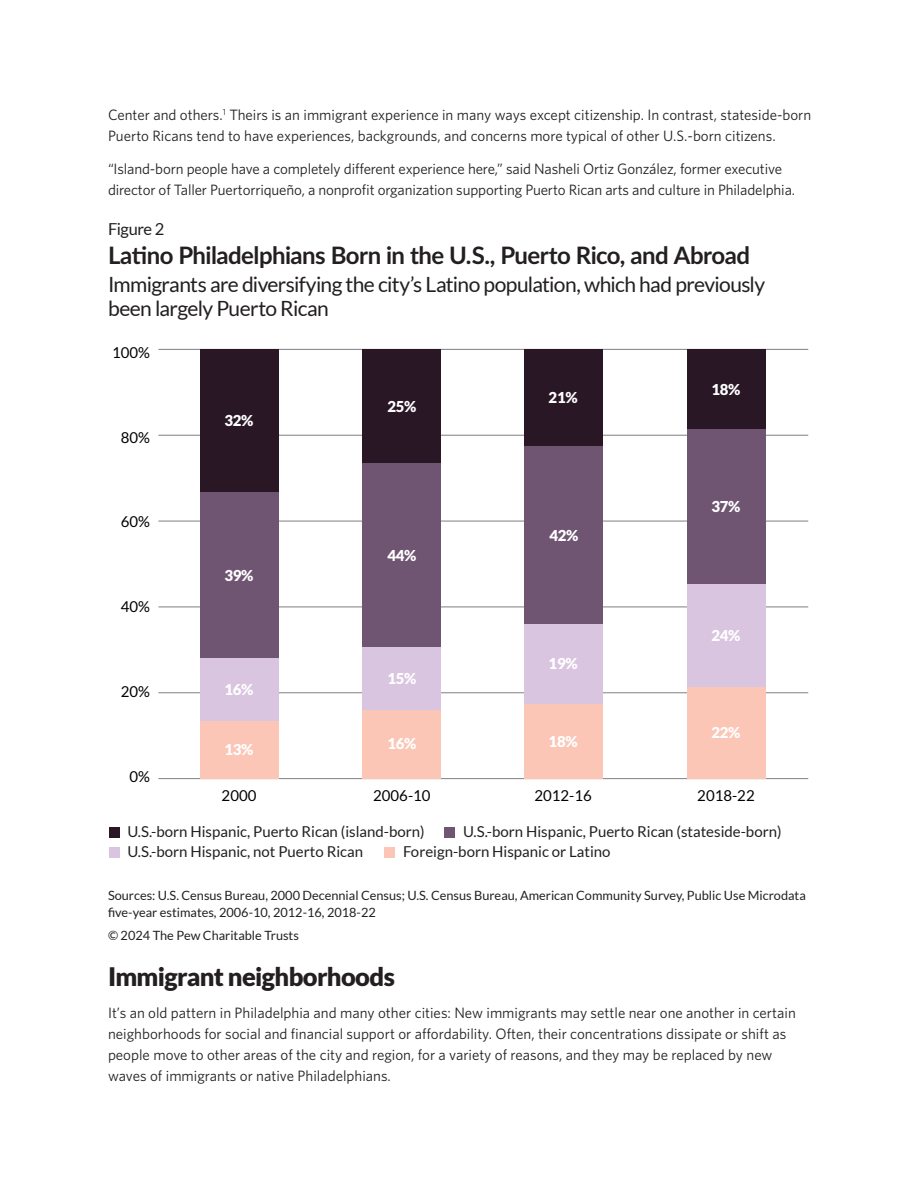
<style>
.page{position:relative;width:918px;height:1188px;background:#fff}
.page>*{position:absolute;margin:0;border:0;box-sizing:border-box;transform-origin:0 0}
.t1{font:900 25.5px "Lato";letter-spacing:-.025em;color:#231f20}
.HED{font:700 24px "Lato";letter-spacing:-.02em;color:#231f20}
.DEK{font:21px/24px "Lato";letter-spacing:-.03em;color:#231f20}
.Figure{font:16.5px "Lato";letter-spacing:-.03em;color:#231f20}
.Body{font:15px/21px "Whitney";color:#231f20}
.t2{font:15px "Lato";color:#231f20}
.t3{font:900 15px "Lato";letter-spacing:-.02em;color:#fff}
.t4{font:15px "Lato";color:#000}
.Source{font:12.75px/17.2px "Lato";color:#231f20}
</style>
<div class="page">
<hr style="left:158px;top:693px;width:650px;height:1px;background:#808083">
<hr style="left:158px;top:349px;width:650px;height:1px;background:#808083">
<hr style="left:158px;top:778px;width:650px;height:1px;background:#808083">
<hr style="left:158px;top:607px;width:650px;height:1px;background:#808083">
<hr style="left:158px;top:521px;width:650px;height:1px;background:#808083">
<hr style="left:158px;top:435px;width:650px;height:1px;background:#808083">
<div style="left:200px;top:349px;width:78px;height:143px;background:#291726"></div>
<div style="left:363px;top:349px;width:78px;height:115px;background:#291726"></div>
<div style="left:524px;top:349px;width:78px;height:98px;background:#291726"></div>
<div style="left:687px;top:349px;width:78px;height:80px;background:#291726"></div>
<div style="left:200px;top:492px;width:78px;height:166px;background:#705573"></div>
<div style="left:363px;top:464px;width:78px;height:183px;background:#705573"></div>
<div style="left:524px;top:447px;width:78px;height:177px;background:#705573"></div>
<div style="left:687px;top:429px;width:78px;height:155px;background:#705573"></div>
<div style="left:200px;top:658px;width:78px;height:63px;background:#dac5e0"></div>
<div style="left:363px;top:647px;width:78px;height:63px;background:#dac5e0"></div>
<div style="left:524px;top:624px;width:78px;height:80px;background:#dac5e0"></div>
<div style="left:687px;top:584px;width:78px;height:103px;background:#dac5e0"></div>
<div style="left:200px;top:721px;width:78px;height:58px;background:#fbc6b6"></div>
<div style="left:363px;top:710px;width:78px;height:69px;background:#fbc6b6"></div>
<div style="left:524px;top:704px;width:78px;height:75px;background:#fbc6b6"></div>
<div style="left:687px;top:687px;width:78px;height:92px;background:#fbc6b6"></div>
<div style="left:445px;top:827px;width:10px;height:11px;background:#705573"></div>
<div style="left:109px;top:827px;width:11px;height:11px;background:#291726"></div>
<div style="left:385px;top:847px;width:10px;height:11px;background:#fbc6b6"></div>
<div style="left:109px;top:847px;width:11px;height:11px;background:#dac5e0"></div>
<p class="Body" style="left:108px;top:104px;width:705px">Center and others.<sup>1</sup> Theirs is an immigrant experience in many ways except citizenship. In contrast, stateside-born<br>Puerto Ricans tend to have experiences, backgrounds, and concerns more typical of other U.S.-born citizens.</p>
<p class="Body" style="left:108px;top:158px;width:689px">“Island-born people have a completely different experience here,” said Nasheli Ortiz González, former executive director of Taller Puertorriqueño, a nonprofit organization supporting Puerto Rican arts and culture in Philadelphia.</p>
<p class="Figure" style="left:108px;top:220px;width:58px">Figure 2</p>
<p class="HED" style="left:108px;top:237px;width:644px">Latino Philadelphians Born in the U.S., Puerto Rico, and Abroad</p>
<p class="DEK" style="left:108px;top:272px;width:659px">Immigrants are diversifying the city’s Latino population, which had previously been largely Puerto Rican</p>
<p class="t4" style="left:112px;top:344px;width:39px">100%</p>
<p class="t4" style="left:121px;top:429px;width:31px">80%</p>
<p class="t4" style="left:121px;top:514px;width:31px">60%</p>
<p class="t4" style="left:121px;top:598px;width:31px">40%</p>
<p class="t4" style="left:121px;top:683px;width:31px">20%</p>
<p class="t4" style="left:130px;top:768px;width:22px">0%</p>
<p class="t3" style="left:225px;top:412px;width:31px">32%</p>
<p class="t3" style="left:225px;top:566px;width:31px">39%</p>
<p class="t3" style="left:225px;top:681px;width:31px">16%</p>
<p class="t3" style="left:225px;top:741px;width:31px">13%</p>
<p class="t3" style="left:387px;top:397px;width:31px">25%</p>
<p class="t3" style="left:387px;top:546px;width:31px">44%</p>
<p class="t3" style="left:387px;top:669px;width:31px">15%</p>
<p class="t3" style="left:549px;top:389px;width:31px">21%</p>
<p class="t3" style="left:549px;top:526px;width:31px">42%</p>
<p class="t3" style="left:549px;top:655px;width:31px">19%</p>
<p class="t3" style="left:387px;top:735px;width:31px">16%</p>
<p class="t3" style="left:549px;top:732px;width:31px">18%</p>
<p class="t3" style="left:712px;top:380px;width:31px">18%</p>
<p class="t3" style="left:711px;top:498px;width:31px">37%</p>
<p class="t3" style="left:712px;top:626px;width:31px">24%</p>
<p class="t3" style="left:711px;top:724px;width:31px">22%</p>
<p class="t4" style="left:222px;top:787px;width:36px">2000</p>
<p class="t4" style="left:373px;top:787px;width:59px">2006-10</p>
<p class="t4" style="left:534px;top:787px;width:59px">2012-16</p>
<p class="t4" style="left:697px;top:787px;width:59px">2018-22</p>
<p class="t2" style="left:127px;top:824px;width:299px">U.S.-born Hispanic, Puerto Rican (island-born)</p>
<p class="t2" style="left:463px;top:824px;width:320px">U.S.-born Hispanic, Puerto Rican (stateside-born)</p>
<p class="t2" style="left:127px;top:843px;width:237px">U.S.-born Hispanic, not Puerto Rican</p>
<p class="t2" style="left:403px;top:843px;width:209px">Foreign-born Hispanic or Latino</p>
<p class="Source" style="left:108px;top:886px;width:699px">Sources: U.S. Census Bureau, 2000 Decennial Census; U.S. Census Bureau, American Community Survey, Public Use Microdata five-year estimates, 2006-10, 2012-16, 2018-22</p>
<p class="Source" style="left:108px;top:927px;width:192px">© 2024 The Pew Charitable Trusts</p>
<h1 class="t1" style="left:108px;top:962px;width:289px">Immigrant neighborhoods</h1>
<p class="Body" style="left:108px;top:1001px;width:689px">It’s an old pattern in Philadelphia and many other cities: New immigrants may settle near one another in certain neighborhoods for social and financial support or affordability. Often, their concentrations dissipate or shift as people move to other areas of the city and region, for a variety of reasons, and they may be replaced by new waves of immigrants or native Philadelphians.</p>
</div>
